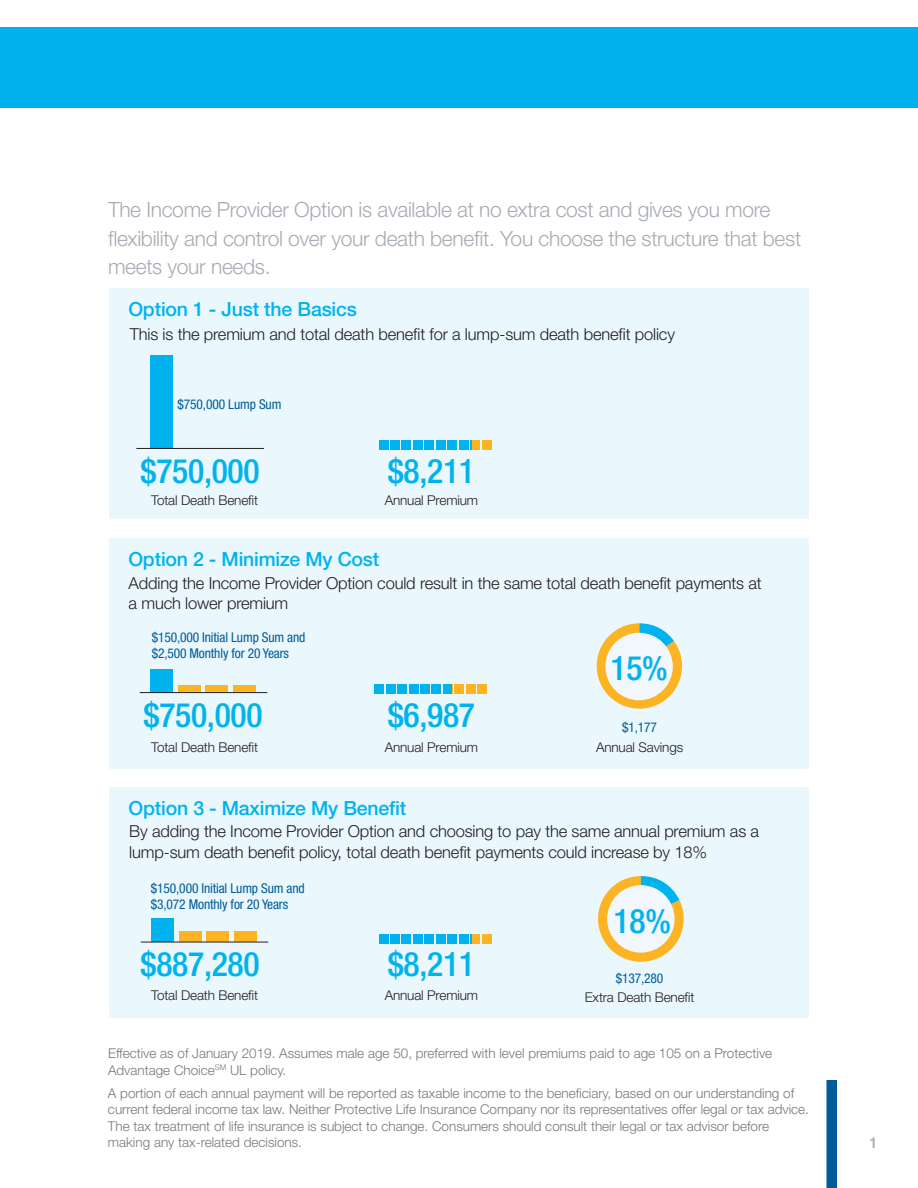
<style>
.page{position:relative;width:918px;height:1188px;background:#fff}
.page>*{position:absolute;margin:0;border:0;box-sizing:border-box;transform-origin:0 0}
.t1{font:500 condensed 33.75px "Helvetica Neue LT Std";letter-spacing:-.01em;color:#00b3ee}
.t2{font:300 21px/28.5px "Helvetica Neue LT Std";letter-spacing:-.015em;color:#a6acb4}
.t3{font:500 19.5px "Helvetica Neue LT Std";letter-spacing:-.01em;color:#00b3ee}
.t4{font:300 16.5px/20.2px "Helvetica Neue LT Std";letter-spacing:-.01em;color:#231f20}
.t5{font:500 15px "Helvetica Neue LT Std";color:#a6acb4}
.t6{font:300 13.5px/16.5px "Helvetica Neue LT Std";color:#76787b}
.t7{font:condensed 13.5px/16.5px "Helvetica Neue LT Std";letter-spacing:-.01em;color:#005c98}
.t8{font:300 13.5px "Helvetica Neue LT Std";letter-spacing:-.01em;color:#231f20}
</style>
<div class="page">
<div style="left:109px;top:289px;width:700px;height:230px;background:#eaf7fd"></div>
<div style="left:109px;top:538px;width:700px;height:230px;background:#eaf7fd"></div>
<div style="left:109px;top:787px;width:700px;height:230px;background:#eaf7fd"></div>
<hr style="left:0;top:27px;width:2px;height:80px;background:#00b3ee">
<div style="left:826px;top:1080px;width:11px;height:108px;background:#005c98"></div>
<div style="left:2px;top:27px;width:916px;height:80px;background:#00b3ee"></div>
<svg style="left:596px;top:623px;width:87px;height:86px"></svg>
<div style="left:150px;top:355px;width:23px;height:93px;background:#00b3ee"></div>
<hr style="left:136px;top:448px;width:128px;height:1px;background:#231f20">
<div style="left:151px;top:669px;width:22px;height:23px;background:#00b3ee"></div>
<div style="left:178px;top:685px;width:23px;height:7px;background:#fcb423"></div>
<div style="left:206px;top:685px;width:22px;height:7px;background:#fcb423"></div>
<div style="left:233px;top:685px;width:23px;height:7px;background:#fcb423"></div>
<hr style="left:140px;top:692px;width:127px;height:1px;background:#231f20">
<div style="left:152px;top:919px;width:22px;height:23px;background:#00b3ee"></div>
<div style="left:179px;top:931px;width:22px;height:11px;background:#fcb423"></div>
<div style="left:207px;top:931px;width:22px;height:11px;background:#fcb423"></div>
<div style="left:234px;top:931px;width:23px;height:11px;background:#fcb423"></div>
<hr style="left:141px;top:942px;width:127px;height:1px;background:#231f20">
<div style="left:379px;top:934px;width:9px;height:9px;background:#00b3ee"></div>
<div style="left:390px;top:934px;width:10px;height:9px;background:#00b3ee"></div>
<div style="left:402px;top:934px;width:9px;height:9px;background:#00b3ee"></div>
<div style="left:413px;top:934px;width:9px;height:9px;background:#00b3ee"></div>
<div style="left:425px;top:934px;width:9px;height:9px;background:#00b3ee"></div>
<div style="left:436px;top:934px;width:9px;height:9px;background:#00b3ee"></div>
<div style="left:448px;top:934px;width:9px;height:9px;background:#00b3ee"></div>
<div style="left:459px;top:934px;width:9px;height:9px;background:#00b3ee"></div>
<div style="left:471px;top:934px;width:9px;height:9px;background:#fcb423"></div>
<div style="left:482px;top:934px;width:9px;height:9px;background:#fcb423"></div>
<div style="left:375px;top:685px;width:9px;height:9px;background:#00b3ee"></div>
<div style="left:386px;top:685px;width:9px;height:9px;background:#00b3ee"></div>
<div style="left:398px;top:685px;width:9px;height:9px;background:#00b3ee"></div>
<div style="left:409px;top:685px;width:9px;height:9px;background:#00b3ee"></div>
<div style="left:420px;top:685px;width:10px;height:9px;background:#00b3ee"></div>
<div style="left:432px;top:685px;width:9px;height:9px;background:#00b3ee"></div>
<div style="left:443px;top:685px;width:9px;height:9px;background:#00b3ee"></div>
<div style="left:455px;top:685px;width:9px;height:9px;background:#fcb423"></div>
<div style="left:466px;top:685px;width:9px;height:9px;background:#fcb423"></div>
<div style="left:478px;top:685px;width:9px;height:9px;background:#fcb423"></div>
<svg style="left:598px;top:876px;width:86px;height:86px"></svg>
<div style="left:607px;top:885px;width:68px;height:68px;background:#f1f7fd;border-radius:50%"></div>
<div style="left:605px;top:633px;width:68px;height:67px;background:#f1f7fd;border-radius:50%"></div>
<div style="left:379px;top:440px;width:9px;height:9px;background:#00b3ee"></div>
<div style="left:390px;top:440px;width:10px;height:9px;background:#00b3ee"></div>
<div style="left:402px;top:440px;width:9px;height:9px;background:#00b3ee"></div>
<div style="left:413px;top:440px;width:9px;height:9px;background:#00b3ee"></div>
<div style="left:425px;top:440px;width:9px;height:9px;background:#00b3ee"></div>
<div style="left:436px;top:440px;width:9px;height:9px;background:#00b3ee"></div>
<div style="left:448px;top:440px;width:9px;height:9px;background:#00b3ee"></div>
<div style="left:459px;top:440px;width:9px;height:9px;background:#00b3ee"></div>
<div style="left:471px;top:440px;width:9px;height:9px;background:#fcb423"></div>
<div style="left:482px;top:440px;width:9px;height:9px;background:#fcb423"></div>
<h2 class="t2" style="left:108px;top:195px;width:695px">The Income Provider Option is available at no extra cost and gives you more flexibility and control over your death benefit. You choose the structure that best meets your needs.</h2>
<h3 class="t3" style="left:128px;top:298px;width:230px">Option 1 - Just the Basics</h3>
<p class="t4" style="left:130px;top:324px;width:547px">This is the premium and total death benefit for a lump-sum death benefit policy</p>
<p class="t7" style="left:178px;top:396px;width:105px">$750,000 Lump Sum</p>
<h1 class="t1" style="left:141px;top:451px;width:121px">$750,000</h1>
<p class="t8" style="left:151px;top:492px;width:108px">Total Death Benefit</p>
<h1 class="t1" style="left:388px;top:451px;width:89px">$8,211</h1>
<p class="t8" style="left:385px;top:492px;width:95px">Annual Premium</p>
<h3 class="t3" style="left:128px;top:548px;width:253px">Option 2 - Minimize My Cost</h3>
<p class="t4" style="left:129px;top:573px;width:635px">Adding the Income Provider Option could result in the same total death benefit payments at a much lower premium</p>
<p class="t7" style="left:152px;top:629px;width:155px">$150,000 Initial Lump Sum and $2,500 Monthly for 20 Years</p>
<h1 class="t1" style="left:144px;top:695px;width:121px">$750,000</h1>
<p class="t8" style="left:151px;top:739px;width:108px">Total Death Benefit</p>
<h1 class="t1" style="left:388px;top:695px;width:89px">$6,987</h1>
<p class="t8" style="left:385px;top:739px;width:95px">Annual Premium</p>
<h3 class="t3" style="left:129px;top:797px;width:279px">Option 3 - Maximize My Benefit</h3>
<h1 class="t1" style="left:611px;top:648px;width:59px">15%</h1>
<p class="t7" style="left:622px;top:719px;width:36px">$1,177</p>
<p class="t8" style="left:596px;top:739px;width:89px">Annual Savings</p>
<p class="t4" style="left:129px;top:821px;width:631px">By adding the Income Provider Option and choosing to pay the same annual premium as a lump-sum death benefit policy, total death benefit payments could increase by 18%</p>
<p class="t7" style="left:151px;top:880px;width:156px">$150,000 Initial Lump Sum and $3,072 Monthly for 20 Years</p>
<h1 class="t1" style="left:141px;top:944px;width:121px">$887,280</h1>
<p class="t8" style="left:151px;top:987px;width:108px">Total Death Benefit</p>
<h1 class="t1" style="left:388px;top:944px;width:89px">$8,211</h1>
<p class="t8" style="left:385px;top:987px;width:95px">Annual Premium</p>
<h1 class="t1" style="left:614px;top:901px;width:59px">18%</h1>
<p class="t7" style="left:616px;top:970px;width:49px">$137,280</p>
<p class="t8" style="left:585px;top:989px;width:111px">Extra Death Benefit</p>
<p class="t6" style="left:108px;top:1045px;width:666px">Effective as of January 2019. Assumes male age 50, preferred with level premiums paid to age 105 on a Protective<br>Advantage Choice<sup>SM</sup> UL policy.</p>
<p class="t6" style="left:108px;top:1085px;width:702px">A portion of each annual payment will be reported as taxable income to the beneficiary, based on our understanding of current federal income tax law. Neither Protective Life Insurance Company nor its representatives offer legal or tax advice.<br>The tax treatment of life insurance is subject to change. Consumers should consult their legal or tax advisor before making any tax-related decisions.</p>
<p class="t5" style="left:869px;top:1133px;width:10px">1</p>
</div>
